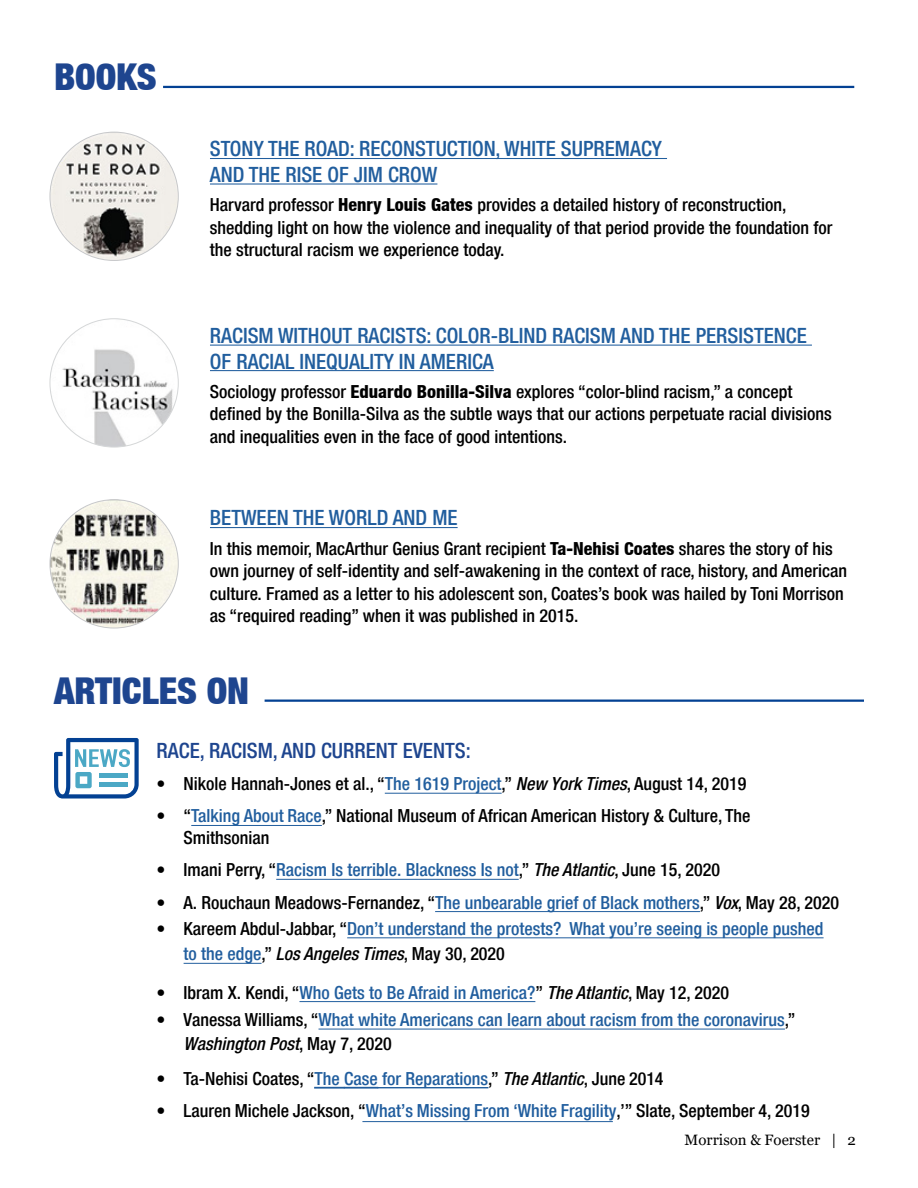
<style>
.page{position:relative;width:918px;height:1188px;background:#fff}
.page>*{position:absolute;margin:0;border:0;box-sizing:border-box;transform-origin:0 0}
.t1{font:900 condensed 36.9px "Helvetica Neue LT";color:#1e458f}
.t2{font:500 condensed 21px/25.5px "Helvetica Neue LT";color:#215e9e}
.t3{font:500 condensed 21px "Helvetica Neue LT";color:#1e458f}
.t4{font:500 condensed 18px/22.5px "Helvetica Neue LT";color:#000}
.t5{font:500 condensed 18px/25.5px "Helvetica Neue LT";color:#215e9e}
.t6{font:15px "Georgia";color:#000}
.s1{font-weight:800}
.s2{color:#215e9e}
.s3{font-style:italic}
.s4{color:#000}
.s5{font-style:italic;color:#000}
.s6{color:#205d9e}
</style>
<div class="page">
<hr style="left:163px;top:86px;width:691px;height:2px;background:#034193">
<img style="left:50px;top:132px;width:128px;height:128px;border-radius:64px">
<hr style="left:210px;top:158px;width:457px;height:1px;background:#215e9e">
<hr style="left:210px;top:183px;width:227px;height:2px;background:#215e9e">
<img style="left:50px;top:319px;width:128px;height:128px;border-radius:64px">
<hr style="left:210px;top:345px;width:602px;height:1px;background:#215e9e">
<hr style="left:210px;top:370px;width:284px;height:1px;background:#215e9e">
<img style="left:50px;top:500px;width:128px;height:128px;border-radius:64px">
<hr style="left:210px;top:527px;width:248px;height:1px;background:#215e9e">
<hr style="left:265px;top:700px;width:599px;height:2px;background:#034193">
<hr style="left:362px;top:1121px;width:251px;height:1px;background:#215e9e">
<hr style="left:378px;top:1087px;width:110px;height:1px;background:#215e9e">
<hr style="left:344px;top:1087px;width:34px;height:1px;background:#205d9e">
<hr style="left:314px;top:1087px;width:31px;height:1px;background:#215e9e">
<hr style="left:319px;top:1029px;width:466px;height:1px;background:#215e9e">
<hr style="left:299px;top:1001px;width:236px;height:1px;background:#215e9e">
<hr style="left:184px;top:963px;width:78px;height:1px;background:#215e9e">
<hr style="left:347px;top:937px;width:477px;height:1px;background:#215e9e">
<hr style="left:435px;top:911px;width:265px;height:1px;background:#215e9e">
<hr style="left:276px;top:879px;width:243px;height:1px;background:#215e9e">
<hr style="left:191px;top:825px;width:131px;height:1px;background:#215e9e">
<hr style="left:385px;top:793px;width:117px;height:1px;background:#215e9e">
<svg style="left:54px;top:738px;width:85px;height:61px"></svg>
<h1 class="t1" style="left:54px;top:54px;width:104px">BOOKS</h1>
<p class="t2" style="left:210px;top:136px;width:454px">STONY THE ROAD: RECONSTUCTION, WHITE SUPREMACY<br>AND THE RISE OF JIM CROW</p>
<p class="t4" style="left:210px;top:193px;width:624px">Harvard professor <span class="s1">Henry Louis Gates</span> provides a detailed history of reconstruction, shedding light on how the violence and inequality of that period provide the foundation for the structural racism we experience today.</p>
<p class="t2" style="left:210px;top:323px;width:598px">RACISM WITHOUT RACISTS: COLOR-BLIND RACISM AND THE PERSISTENCE<br>OF RACIAL INEQUALITY IN AMERICA</p>
<p class="t4" style="left:210px;top:380px;width:623px">Sociology professor <span class="s1">Eduardo Bonilla-Silva</span> explores “color-blind racism,” a concept defined by the Bonilla-Silva as the subtle ways that our actions perpetuate racial divisions and inequalities even in the face of good intentions.</p>
<p class="t2" style="left:210px;top:505px;width:249px">BETWEEN THE WORLD AND ME</p>
<p class="t4" style="left:210px;top:537px;width:639px">In this memoir, MacArthur Genius Grant recipient <span class="s1">Ta-Nehisi Coates</span> shares the story of his own journey of self-identity and self-awakening in the context of race, history, and American culture. Framed as a letter to his adolescent son, Coates’s book was hailed by Toni Morrison as “required reading” when it was published in 2015.</p>
<h1 class="t1" style="left:54px;top:668px;width:197px">ARTICLES ON</h1>
<p class="t3" style="left:157px;top:738px;width:316px">RACE, RACISM, AND CURRENT EVENTS:</p>
<p class="t4" style="left:157px;top:772px;width:591px">• Nikole Hannah-Jones et al., “<span class="s2">The 1619 Project</span>,” <span class="s3">New York Times</span>, August 14, 2019</p>
<p class="t4" style="left:184px;top:805px;width:569px;line-height:21.6px;text-indent:-27px">• “<span class="s2">Talking About Race</span>,” National Museum of African American History &amp; Culture, The<br>Smithsonian</p>
<p class="t5" style="left:157px;top:857px;width:565px"><span class="s4">• Imani Perry, “</span>Racism Is terrible. Blackness Is not<span class="s4">,”</span> <span class="s5">The Atlantic</span><span class="s4">, June 15, 2020</span></p>
<p class="t4" style="left:157px;top:891px;width:684px">• A. Rouchaun Meadows-Fernandez, “<span class="s2">The unbearable grief of Black mothers</span>,” <span class="s3">Vox</span>, May 28, 2020</p>
<p class="t5" style="left:184px;top:915px;width:641px;text-indent:-27px"><span class="s4">• Kareem Abdul-Jabbar, “</span>Don’t understand the protests? What you’re seeing is people pushed to the edge<span class="s4">,”</span> <span class="s5">Los Angeles Times</span><span class="s4">, May 30, 2020</span></p>
<p class="t4" style="left:157px;top:981px;width:574px">• Ibram X. Kendi, “<span class="s2">Who Gets to Be Afraid in America?</span>” <span class="s3">The Atlantic</span>, May 12, 2020</p>
<p class="t5" style="left:184px;top:1007px;width:614px;line-height:24px;text-indent:-27px"><span class="s4">• Vanessa Williams, “</span>What white Americans can learn about racism from the coronavirus<span class="s4">,”<br></span><span class="s5">Washington Post</span><span class="s4">, May 7, 2020</span></p>
<p class="t4" style="left:157px;top:1067px;width:509px">• Ta-Nehisi Coates, “<span class="s2">The</span> <span class="s6">Case</span> <span class="s2">for Reparations</span>,” <span class="s3">The Atlantic</span>, June 2014</p>
<p class="t4" style="left:157px;top:1099px;width:655px">• Lauren Michele Jackson, “<span class="s6">What’s Missing From ‘White Fragility</span>,’” Slate, September 4, 2019</p>
<p class="t6" style="left:685px;top:1131px;width:173px">Morrison &amp; Foerster | 2</p>
</div>
